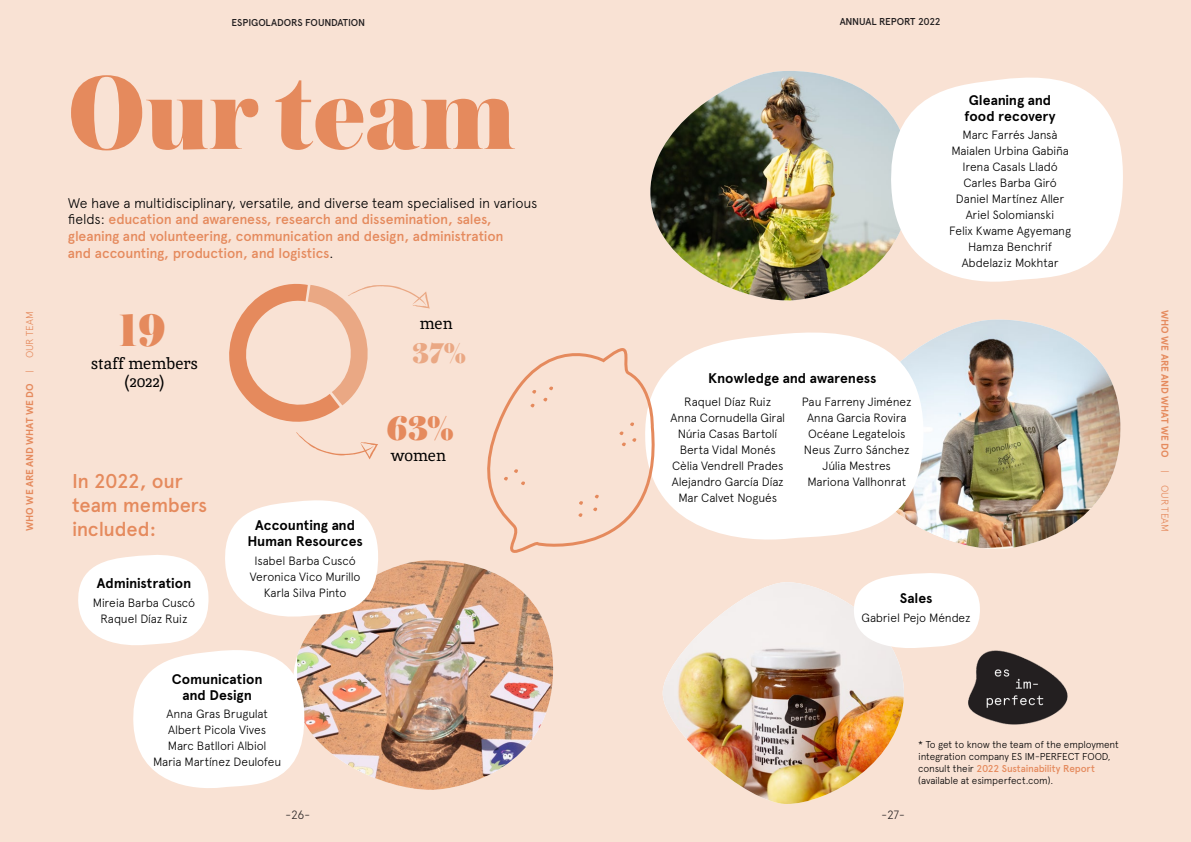
<style>
.page{position:relative;width:1191px;height:842px;background:#f9e2d4}
.page>*{position:absolute;margin:0;border:0;box-sizing:border-box;transform-origin:0 0}
.t1{font:900 110px "Austin";color:#e58a5d}
.t2{font:900 48px "Austin";color:#e58a5d}
.t3{font:900 36px "Austin";color:#e58a5d}
.t4{font:900 30px "Austin";color:#eaa884}
.t5{font:500 20px/24px "Apercu";letter-spacing:-.02em;color:#e58a5d}
.t6{font:16px "Inika";color:#000}
.t7{font:500 14px/16.8px "Apercu";letter-spacing:-.02em;color:#e58a5d}
.t8{font:700 14px/16px "Apercu";letter-spacing:-.005em;color:#000;text-align:center}
.t9{font:300 12px/16px "Apercu";letter-spacing:-.015em;color:#000;text-align:center}
.t10{font:300 12px "Apercu";color:#231f20}
.t11{font:300 10px/12px "Apercu";letter-spacing:-.015em;color:#000}
.t12{font:700 10px "Apercu";letter-spacing:-.015em;color:#e58a5d}
.t13{font:500 10px "Apercu";letter-spacing:-.015em;color:#231f20}
.t14{font:300 10px "Apercu";letter-spacing:-.01em;color:#e58a5d}
.s1{font-weight:300}
.s2{font-weight:300;color:#000}
.s3{font-weight:500;color:#e58a5d}
</style>
<div class="page">
<img style="left:650px;top:71px;width:236px;height:230px">
<img style="left:926px;top:320px;width:195px;height:229px">
<img style="left:662px;top:582px;width:242px;height:222px">
<img style="left:968px;top:650px;width:100px;height:75px">
<svg style="left:229px;top:283px;width:201px;height:176px"></svg>
<svg style="left:886px;top:77px;width:237px;height:205px;fill:#fff"></svg>
<svg style="left:664px;top:332px;width:262px;height:208px;background:#fdfaf9"></svg>
<img style="left:380px;top:560px;width:174px;height:230px">
<svg style="left:78px;top:500px;width:302px;height:288px"></svg>
<svg style="left:851px;top:573px;width:129px;height:77px;background:#fdf9f7"></svg>
<svg style="left:461px;top:348px;width:203px;height:214px"></svg>
<svg style="left:548px;top:387px;width:6px;height:3px"></svg>
<svg style="left:532px;top:390px;width:5px;height:4px"></svg>
<svg style="left:543px;top:398px;width:5px;height:3px"></svg>
<svg style="left:530px;top:404px;width:5px;height:3px"></svg>
<svg style="left:503px;top:469px;width:22px;height:17px"></svg>
<svg style="left:578px;top:513px;width:5px;height:5px"></svg>
<svg style="left:578px;top:501px;width:5px;height:5px"></svg>
<svg style="left:619px;top:422px;width:18px;height:25px"></svg>
<svg style="left:594px;top:495px;width:5px;height:4px"></svg>
<svg style="left:593px;top:507px;width:5px;height:5px"></svg>
<p class="t14" style="left:24px;top:358px;width:48px;rotate:-90deg">OUR TEAM</p>
<p class="t12" style="left:24px;top:531px;width:161px;rotate:-90deg">WHO WE ARE AND WHAT WE DO <span class="s1">|</span></p>
<p class="t13" style="left:232px;top:16px;width:135px">ESPIGOLADORS FOUNDATION</p>
<p class="t1" style="left:68px;top:32px;width:450px">Our team</p>
<p class="t7" style="left:68px;top:194px;width:471px"><span class="s2">We have a multidisciplinary, versatile, and diverse team specialised in various fields:</span> education and awareness, research and dissemination, sales, gleaning and volunteering, communication and design, administration<br>and accounting, production, and logistics<span class="s2">.</span></p>
<p class="t2" style="left:119px;top:295px;width:48px">19</p>
<p class="t6" style="left:91px;top:353px;width:108px">staff members</p>
<p class="t6" style="left:124px;top:371px;width:42px">(2022)</p>
<p class="t5" style="left:72px;top:469px;width:137px">In 2022, our team members included:</p>
<p class="t8" style="left:97px;top:575px;width:96px">Administration</p>
<p class="t9" style="left:93px;top:594px;width:104px">Mireia Barba Cuscó</p>
<p class="t9" style="left:101px;top:610px;width:88px">Raquel Díaz Ruiz</p>
<p class="t8" style="left:247px;top:516px;width:117px;line-height:16.8px">Accounting and<br>Human Resources</p>
<p class="t9" style="left:254px;top:553px;width:103px">Isabel Barba Cuscó</p>
<p class="t9" style="left:250px;top:569px;width:112px">Veronica Vico Murillo</p>
<p class="t9" style="left:264px;top:585px;width:84px">Karla Silva Pinto</p>
<p class="t8" style="left:172px;top:671px;width:92px">Comunication and Design</p>
<p class="t9" style="left:166px;top:706px;width:103px">Anna Gras Brugulat</p>
<p class="t9" style="left:168px;top:722px;width:99px">Albert Picola Vives</p>
<p class="t9" style="left:168px;top:738px;width:100px">Marc Batllori Albiol</p>
<p class="t9" style="left:153px;top:754px;width:130px">Maria Martínez Deulofeu</p>
<p class="t10" style="left:285px;top:807px;width:26px">-26-</p>
<p class="t6" style="left:420px;top:313px;width:34px">men</p>
<p class="t4" style="left:412px;top:331px;width:55px">37%</p>
<p class="t3" style="left:386px;top:402px;width:69px">63%</p>
<p class="t6" style="left:391px;top:444px;width:57px">women</p>
<p class="t13" style="left:839px;top:16px;width:103px">ANNUAL REPORT 2022</p>
<p class="t8" style="left:964px;top:92px;width:93px">Gleaning and food recovery</p>
<p class="t9" style="left:962px;top:127px;width:96px">Marc Farrés Jansà</p>
<p class="t9" style="left:951px;top:143px;width:119px">Maialen Urbina Gabiña</p>
<p class="t9" style="left:962px;top:159px;width:97px">Irena Casals Lladó</p>
<p class="t9" style="left:963px;top:175px;width:95px">Carles Barba Giró</p>
<p class="t9" style="left:956px;top:191px;width:110px">Daniel Martínez Aller</p>
<p class="t9" style="left:965px;top:207px;width:90px">Ariel Solomianski</p>
<p class="t9" style="left:949px;top:223px;width:123px">Felix Kwame Agyemang</p>
<p class="t9" style="left:968px;top:239px;width:85px">Hamza Benchrif</p>
<p class="t9" style="left:961px;top:255px;width:98px">Abdelaziz Mokhtar</p>
<p class="t8" style="left:708px;top:370px;width:170px">Knowledge and awareness</p>
<p class="t9" style="left:684px;top:393px;width:88px">Raquel Díaz Ruiz</p>
<p class="t9" style="left:670px;top:409px;width:116px">Anna Cornudella Giral</p>
<p class="t9" style="left:678px;top:425px;width:101px">Núria Casas Bartolí</p>
<p class="t9" style="left:679px;top:441px;width:98px">Berta Vidal Monés</p>
<p class="t9" style="left:672px;top:457px;width:113px">Cèlia Vendrell Prades</p>
<p class="t9" style="left:672px;top:473px;width:113px">Alejandro García Díaz</p>
<p class="t9" style="left:678px;top:489px;width:100px">Mar Calvet Nogués</p>
<p class="t9" style="left:802px;top:393px;width:111px">Pau Farreny Jiménez</p>
<p class="t9" style="left:807px;top:409px;width:101px">Anna Garcia Rovira</p>
<p class="t9" style="left:808px;top:425px;width:99px">Océane Legatelois</p>
<p class="t9" style="left:804px;top:441px;width:107px">Neus Zurro Sánchez<br>Júlia Mestres</p>
<p class="t9" style="left:807px;top:473px;width:100px">Mariona Vallhonrat</p>
<p class="t8" style="left:899px;top:590px;width:34px">Sales</p>
<p class="t9" style="left:861px;top:609px;width:111px">Gabriel Pejo Méndez</p>
<p class="t12" style="left:1171px;top:310px;width:149px;rotate:90deg">WHO WE ARE AND WHAT WE DO</p>
<p class="t14" style="left:1171px;top:470px;width:4px;rotate:90deg">|</p>
<p class="t14" style="left:1171px;top:485px;width:48px;rotate:90deg">OUR TEAM</p>
<p class="t10" style="left:881px;top:807px;width:25px">-27-</p>
<p class="t11" style="left:918px;top:739px;width:202px">* To get to know the team of the employment integration company ES IM-PERFECT FOOD, consult their <span class="s3">2022 Sustainability Report </span>(available at esimperfect.com).</p>
</div>
